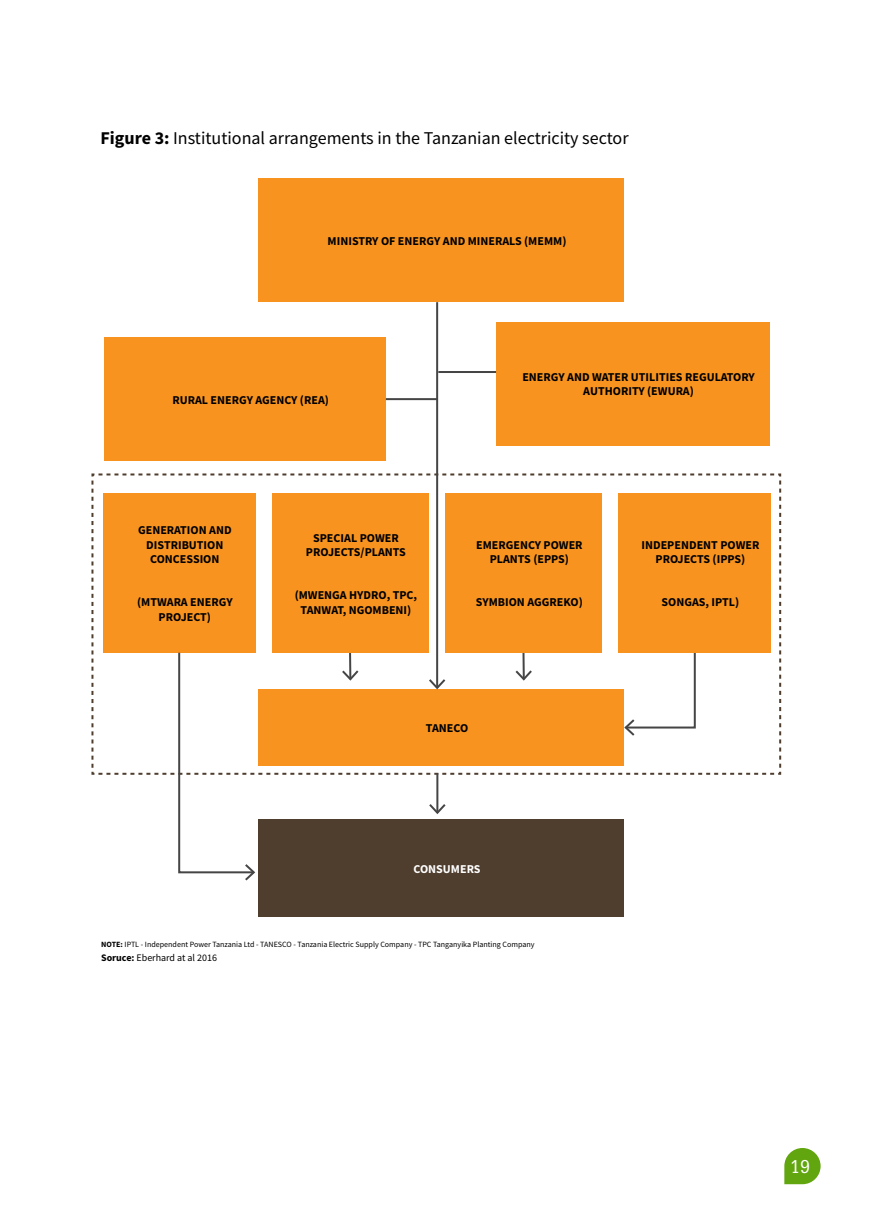
<style>
.page{position:relative;width:874px;height:1225px;background:#fff}
.page>*{position:absolute;margin:0;border:0;box-sizing:border-box;transform-origin:0 0}
.t1{font:18px "Source Sans Pro";color:#000}
.t2{font:18px "AG Gloria C";color:#fff}
.t3{font:700 12px/14.4px "Source Sans Pro";color:#000;text-align:center}
.t4{font:700 12px "Source Sans Pro";color:#fff}
.t5{font:10px "Source Sans Pro";color:#000}
.t6{font:8px "Source Sans Pro";color:#000}
.s1{font-weight:700}
</style>
<div class="page">
<svg style="left:784px;top:1148px;width:36px;height:36px"></svg>
<div style="left:104px;top:337px;width:282px;height:124px;background:#f7931e"></div>
<div style="left:496px;top:322px;width:273px;height:123px;background:#f7931e"></div>
<div style="left:258px;top:178px;width:366px;height:124px;background:#f7931e"></div>
<div style="left:258px;top:819px;width:366px;height:98px;background:#4f3d2e"></div>
<hr style="left:386px;top:398px;width:51px;height:2px;background:#454545">
<hr style="left:438px;top:371px;width:58px;height:2px;background:#454545">
<hr style="left:436px;top:302px;width:2px;height:386px;background:#454545">
<svg style="left:91px;top:473px;width:689px;height:408px"></svg>
<h1 class="t1" style="left:100px;top:126px;width:529px"><span class="s1">Figure 3:</span> Institutional arrangements in the Tanzanian electricity sector</h1>
<p class="t3" style="left:327px;top:233px;width:240px">MINISTRY OF ENERGY AND MINERALS (MEMM)</p>
<p class="t3" style="left:172px;top:392px;width:158px">RURAL ENERGY AGENCY (REA)</p>
<p class="t3" style="left:522px;top:369px;width:234px">ENERGY AND WATER UTILITIES REGULATORY<br>AUTHORITY (EWURA)</p>
<p class="t3" style="left:138px;top:523px;width:95px">GENERATION AND<br>DISTRIBUTION<br>CONCESSION</p>
<p class="t3" style="left:137px;top:595px;width:97px">(MTWARA ENERGY<br>PROJECT)</p>
<p class="t3" style="left:306px;top:530px;width:101px">SPECIAL POWER<br>PROJECTS/PLANTS</p>
<p class="t3" style="left:294px;top:588px;width:124px">(MWENGA HYDRO, TPC,<br>TANWAT, NGOMBENI)</p>
<p class="t3" style="left:476px;top:537px;width:108px">EMERGENCY POWER<br>PLANTS (EPPS)</p>
<p class="t3" style="left:475px;top:595px;width:108px">SYMBION AGGREKO)</p>
<p class="t3" style="left:425px;top:720px;width:44px">TANECO</p>
<p class="t3" style="left:641px;top:537px;width:119px">INDEPENDENT POWER<br>PROJECTS (IPPS)</p>
<p class="t3" style="left:661px;top:595px;width:79px">SONGAS, IPTL)</p>
<p class="t4" style="left:413px;top:860px;width:68px">CONSUMERS</p>
<p class="t6" style="left:101px;top:939px;width:434px"><span class="s1">NOTE:</span> IPTL - Independent Power Tanzania Ltd - TANESCO - Tanzania Electric Supply Company - TPC Tanganyika Planting Company</p>
<p class="t5" style="left:101px;top:951px;width:117px"><span class="s1">Soruce:</span> Eberhard at al 2016</p>
<h1 class="t2" style="left:789px;top:1156px;width:22px">19</h1>
</div>
